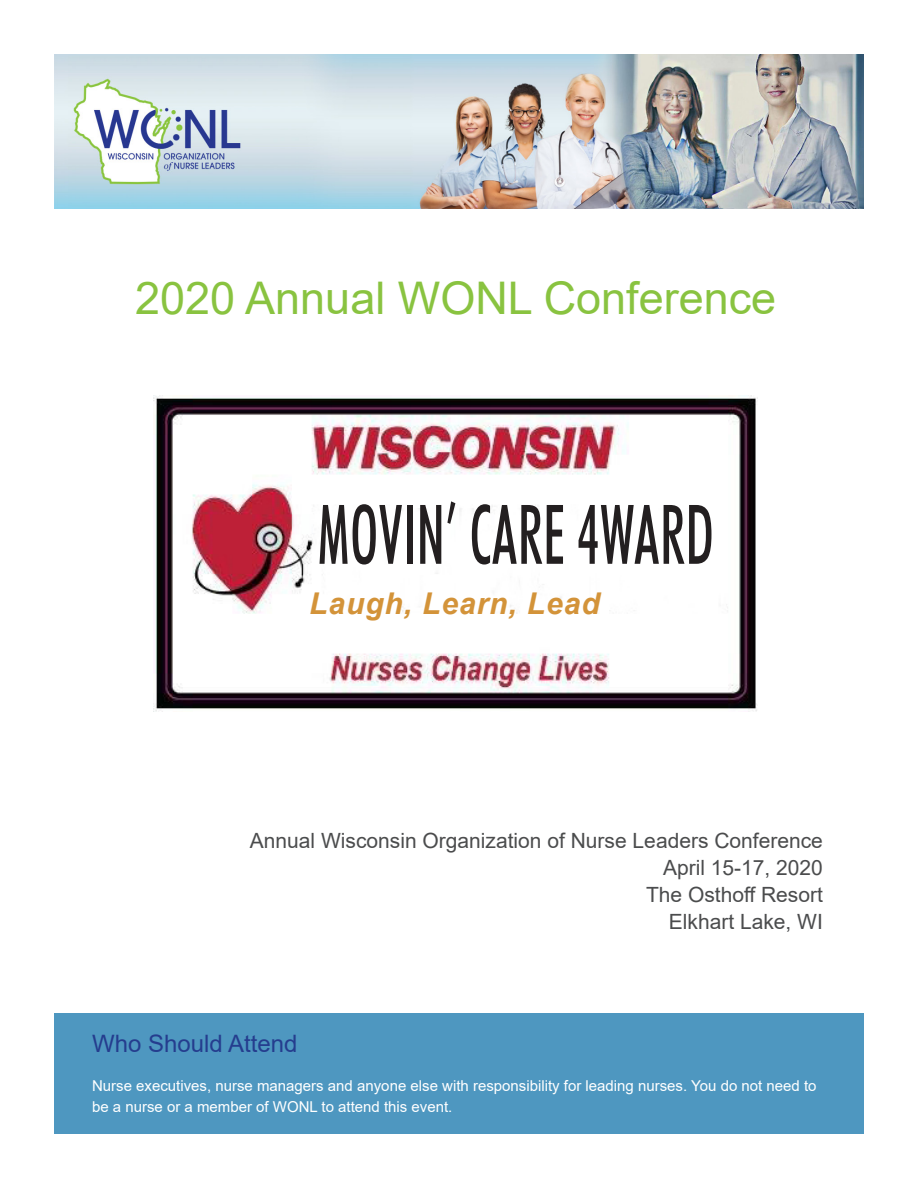
<style>
.page{position:relative;width:918px;height:1188px;background:#fff}
.page>*{position:absolute;margin:0;border:0;box-sizing:border-box;transform-origin:0 0}
.t1{font:500 condensed 82.5px "Futura BT";letter-spacing:.01em;color:#231f20;scale:.69 1}
.t2{font:45px "Arial";color:#89c340}
.t3{font:italic 700 30px "Arial";letter-spacing:.03em;color:#d39339}
.body_text{font:24px "Arial";color:#253d8e}
.t4{font:21px/27px "Arial";color:#4b4c4d;text-align:right}
.body_text-2{font:15px/21px "Arial";color:#fff}
</style>
<div class="page">
<div style="left:54px;top:1013px;width:810px;height:121px;background:#4e97c0"></div>
<img style="left:153px;top:395px;width:604px;height:316px">
<img style="left:54px;top:54px;width:810px;height:154px">
<p class="t2" style="left:135px;top:267px;width:643px">2020 Annual WONL Conference</p>
<p class="t1" style="left:318px;top:484px;width:576px">MOVIN’ CARE 4WARD</p>
<p class="t3" style="left:309px;top:583px;width:292px">Laugh, Learn, Lead</p>
<p class="t4" style="left:250px;top:827px;width:575px">Annual Wisconsin Organization of Nurse Leaders Conference</p>
<p class="t4" style="left:663px;top:854px;width:161px">April 15-17, 2020</p>
<p class="t4" style="left:646px;top:881px;width:178px">The Osthoff Resort<br>Elkhart Lake, WI</p>
<p class="body_text" style="left:92px;top:1027px;width:207px">Who Should Attend</p>
<p class="body_text-2" style="left:92px;top:1075px;width:726px">Nurse executives, nurse managers and anyone else with responsibility for leading nurses. You do not need to be a nurse or a member of WONL to attend this event.</p>
</div>
